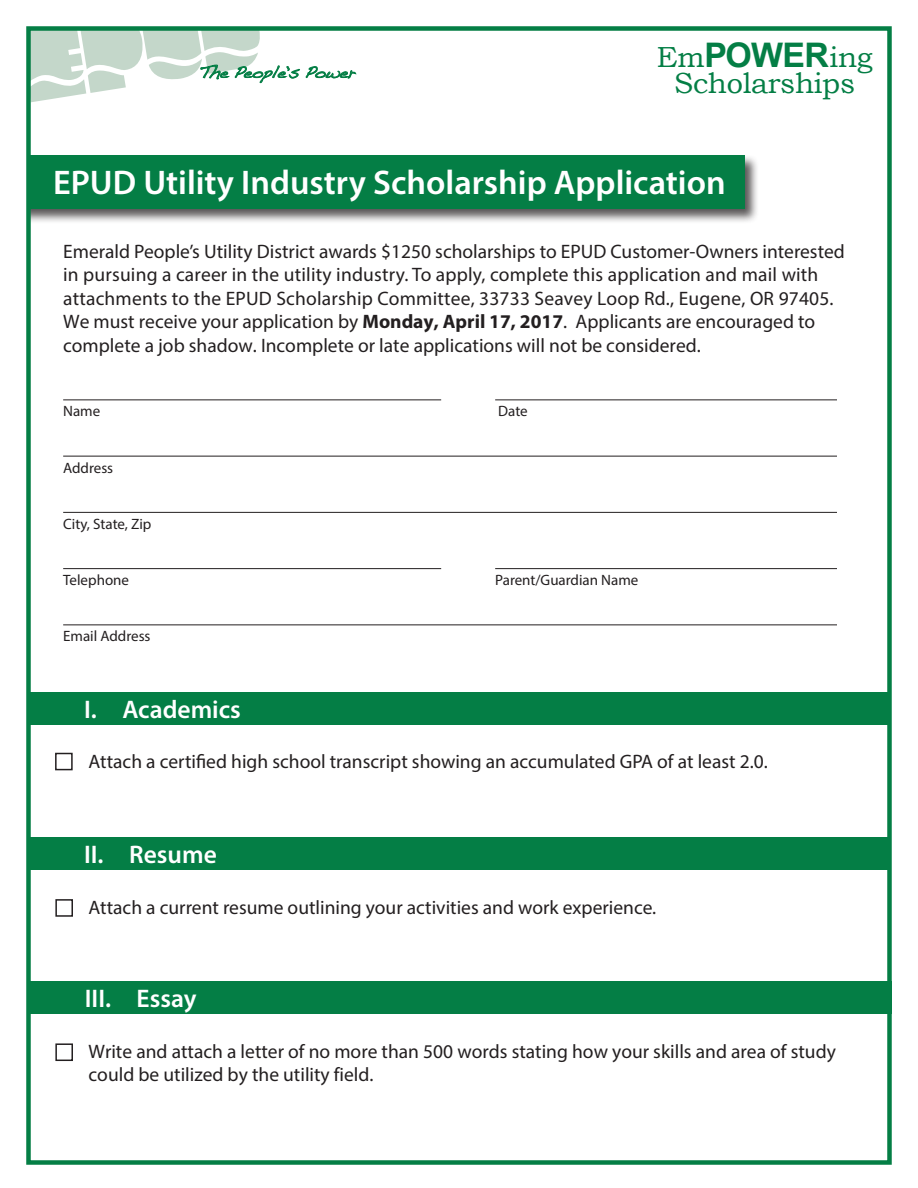
<style>
.page{position:relative;width:918px;height:1188px;background:#fff}
.page>*{position:absolute;margin:0;border:0;box-sizing:border-box;transform-origin:0 0}
.Subhead{font:600 34.35px "Myriad Pro";color:#fff}
.t1{font:29.1px "Bookman Old Style";letter-spacing:-.01em;color:#047e45}
.Subhead-2{font:600 25.5px "Myriad Pro";color:#fff}
.Hillary{font:19.5px/23.4px "Myriad Pro";color:#231f20}
.t2{font:16.95px "Handwriting Dakota";color:#047e45}
.Hillary-2{font:15px "Myriad Pro";color:#231f20}
.s1{font-family:"Arial";font-weight:700;font-size:33.9px}
.s2{font-weight:700}
</style>
<div class="page">
<div style="left:15px;top:154px;width:744px;height:70px;background:#231f20;opacity:.75"></div>
<div style="left:16px;top:156px;width:728px;height:53px;background:#047e45"></div>
<div style="left:27px;top:692px;width:864px;height:33px;background:#047e45"></div>
<div style="left:27px;top:837px;width:864px;height:32px;background:#047e45"></div>
<div style="left:28px;top:981px;width:864px;height:33px;background:#047e45"></div>
<svg style="left:31px;top:31px;width:269px;height:71px"></svg>
<svg style="left:306px;top:66px;width:50px;height:12px"></svg>
<hr style="left:63px;top:399px;width:378px;height:1px;background:#231f20">
<hr style="left:495px;top:399px;width:342px;height:1px;background:#231f20">
<hr style="left:63px;top:456px;width:774px;height:1px;background:#231f20">
<hr style="left:63px;top:512px;width:774px;height:1px;background:#231f20">
<hr style="left:63px;top:568px;width:378px;height:1px;background:#231f20">
<hr style="left:495px;top:568px;width:342px;height:1px;background:#231f20">
<hr style="left:63px;top:624px;width:774px;height:1px;background:#231f20">
<div style="left:0;top:147px;width:26px;height:88px;background:#fff"></div>
<div style="left:55px;top:753px;width:18px;height:17px;border:2px solid #231f20"></div>
<div style="left:55px;top:1043px;width:18px;height:18px;border:2px solid #231f20"></div>
<div style="left:55px;top:899px;width:18px;height:18px;border:2px solid #231f20"></div>
<div style="left:26px;top:26px;width:866px;height:1139px;border:4px solid #047e45"></div>
<p class="t2" style="left:200px;top:62px;width:158px">The People’s Power</p>
<p class="t1" style="left:657px;top:39px;width:217px">Em<span class="s1">POWER</span>ing</p>
<p class="t1" style="left:674px;top:64px;width:182px">Scholarships</p>
<p class="Subhead" style="left:53px;top:160px;width:674px">EPUD Utility Industry Scholarship Application</p>
<p class="Hillary" style="left:63px;top:240px;width:783px">Emerald People’s Utility District awards $1250 scholarships to EPUD Customer-Owners interested in pursuing a career in the utility industry. To apply, complete this application and mail with attachments to the EPUD Scholarship Committee, 33733 Seavey Loop Rd., Eugene, OR 97405.<br>We must receive your application by <span class="s2">Monday, April 17, 2017</span>. Applicants are encouraged to complete a job shadow. Incomplete or late applications will not be considered.</p>
<p class="Hillary-2" style="left:63px;top:402px;width:39px">Name</p>
<p class="Hillary-2" style="left:498px;top:402px;width:31px">Date</p>
<p class="Hillary-2" style="left:63px;top:458px;width:52px">Address</p>
<p class="Hillary-2" style="left:63px;top:515px;width:90px">City, State, Zip</p>
<p class="Hillary-2" style="left:63px;top:571px;width:67px">Telephone</p>
<p class="Hillary-2" style="left:495px;top:571px;width:145px">Parent/Guardian Name</p>
<p class="Hillary-2" style="left:63px;top:627px;width:89px">Email Address</p>
<p class="Subhead-2" style="left:84px;top:693px;width:158px">I. Academics</p>
<p class="Hillary" style="left:89px;top:750px;width:681px">Attach a certified high school transcript showing an accumulated GPA of at least 2.0.</p>
<p class="Subhead-2" style="left:84px;top:838px;width:134px">II. Resume</p>
<p class="Hillary" style="left:89px;top:895px;width:569px">Attach a current resume outlining your activities and work experience.</p>
<p class="Subhead-2" style="left:85px;top:982px;width:113px">III. Essay</p>
<p class="Hillary" style="left:89px;top:1040px;width:749px;line-height:22.6px">Write and attach a letter of no more than 500 words stating how your skills and area of study could be utilized by the utility field.</p>
</div>
